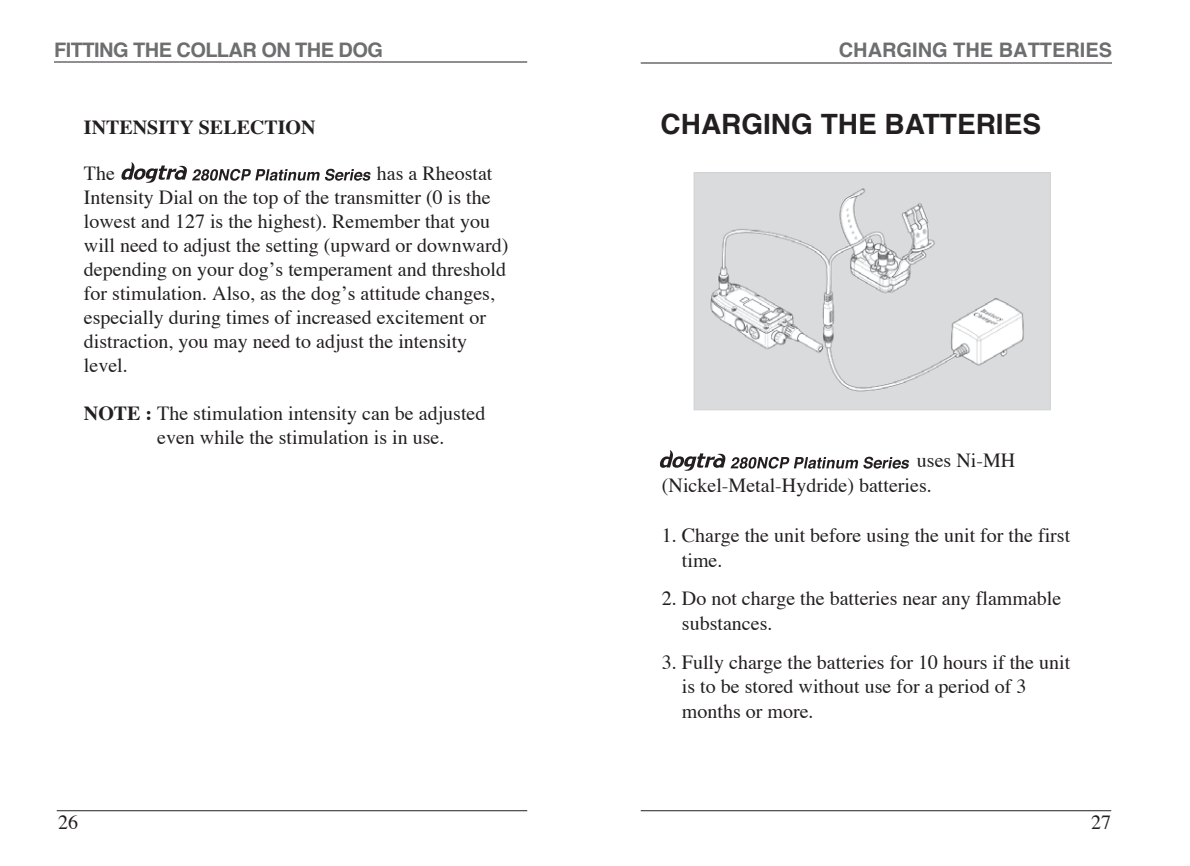
<style>
.page{position:relative;width:1190px;height:866px;background:#fff}
.page>*{position:absolute;margin:0;border:0;box-sizing:border-box;transform-origin:0 0}
.t1{font:700 28px "Helvetica";color:#231f20}
.t2{font:20px/24px "Times";color:#231f20}
.t3{font:700 20px "Helvetica";letter-spacing:-.03em;color:#6d6e70}
.t4{font:700 20px "Helvetica";color:#6d6e70}
.t5{font:700 20px "Times";color:#231f20}
.s1{font-weight:700}
</style>
<div class="page">
<hr style="left:54px;top:62px;width:473px;height:1px;background:#231f20">
<hr style="left:57px;top:810px;width:470px;height:1px;background:#231f20">
<svg style="left:121px;top:162px;width:250px;height:21px"></svg>
<img style="left:696px;top:174px;width:353px;height:234px">
<div style="left:694px;top:172px;width:357px;height:238px;border:1px solid #d1d3d4"></div>
<hr style="left:641px;top:62px;width:471px;height:2px;background:#231f20">
<hr style="left:641px;top:810px;width:470px;height:1px;background:#231f20">
<svg style="left:660px;top:450px;width:65px;height:21px"></svg>
<svg style="left:731px;top:457px;width:178px;height:12px"></svg>
<p class="t3" style="left:54px;top:41px;width:330px">FITTING THE COLLAR ON THE DOG</p>
<p class="t5" style="left:84px;top:119px;width:233px">INTENSITY SELECTION</p>
<p class="t2" style="left:84px;top:163px;width:33px">The</p>
<p class="t2" style="left:84px;top:163px;width:426px;text-indent:293px">has a Rheostat Intensity Dial on the top of the transmitter (0 is the lowest and 127 is the highest). Remember that you will need to adjust the setting (upward or downward) depending on your dog’s temperament and threshold for stimulation. Also, as the dog’s attitude changes, especially during times of increased excitement or distraction, you may need to adjust the intensity level.</p>
<p class="t2" style="left:157px;top:403px;width:330px;text-indent:-73px"><span class="s1">NOTE :</span> The stimulation intensity can be adjusted even while the stimulation is in use.</p>
<p class="t2" style="left:58px;top:812px;width:21px">26</p>
<p class="t4" style="left:839px;top:41px;width:275px">CHARGING THE BATTERIES</p>
<h1 class="t1" style="left:661px;top:112px;width:382px">CHARGING THE BATTERIES</h1>
<p class="t2" style="left:662px;top:450px;width:355px;line-height:24.8px;text-indent:255px">uses Ni-MH (Nickel-Metal-Hydride) batteries.</p>
<p class="t2" style="left:682px;top:524px;width:390px;line-height:24.8px;text-indent:-20px">1. Charge the unit before using the unit for the first time.</p>
<p class="t2" style="left:682px;top:588px;width:381px;line-height:24.8px;text-indent:-20px">2. Do not charge the batteries near any flammable substances.</p>
<p class="t2" style="left:682px;top:651px;width:390px;line-height:24.8px;text-indent:-20px">3. Fully charge the batteries for 10 hours if the unit is to be stored without use for a period of 3 months or more.</p>
<p class="t2" style="left:1091px;top:812px;width:21px">27</p>
</div>
